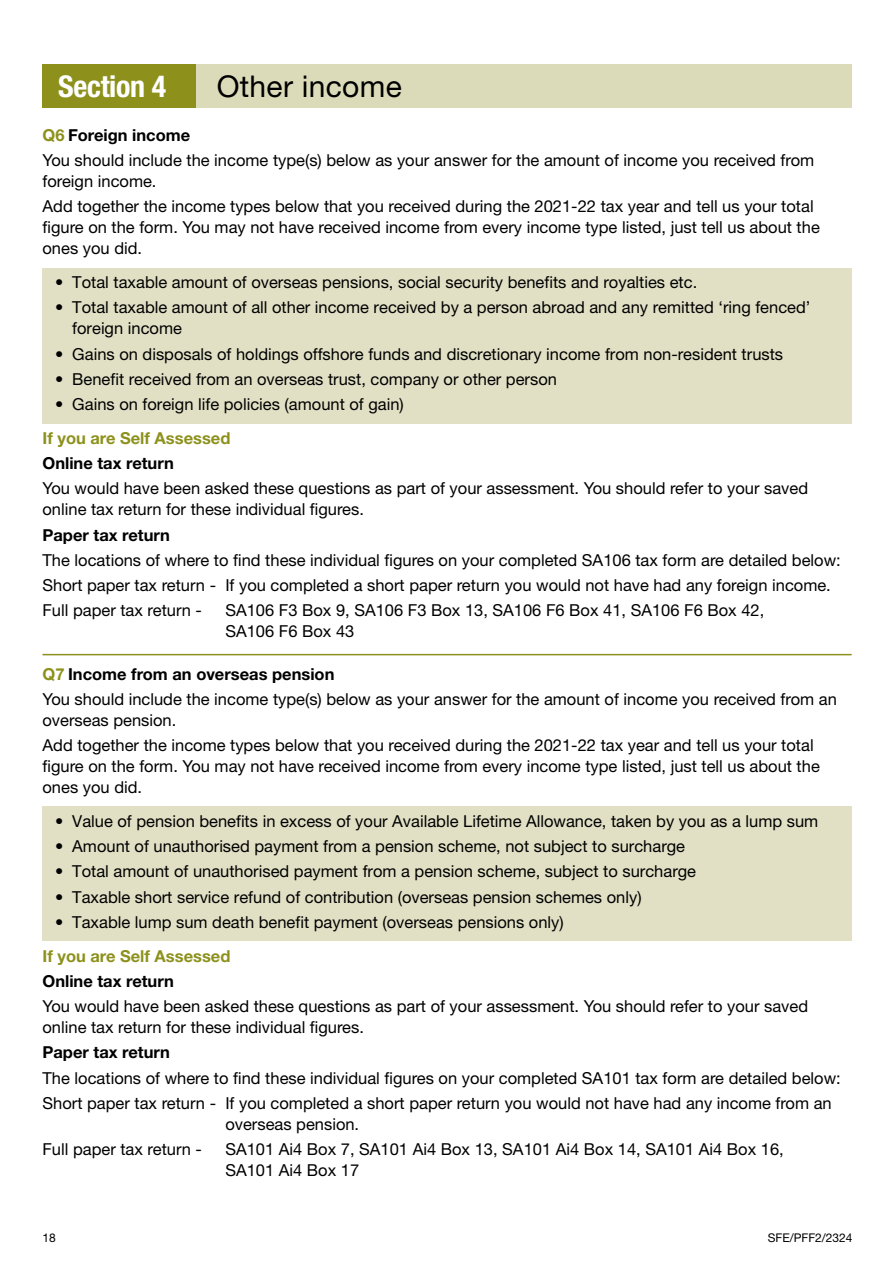
<style>
.page{position:relative;width:893px;height:1263px;background:#fff}
.page>*{position:absolute;margin:0;border:0;box-sizing:border-box;transform-origin:0 0}
.H2_-_Section_Title{font:30px "Helvetica Neue LT Std";letter-spacing:.01em;color:#000}
.H2_-_Section_Title-2{font:700 condensed 30px "Helvetica Neue LT Std";letter-spacing:-.01em;color:#fff}
.Body{font:16.5px/21px "Helvetica Neue LT Std";color:#000}
.Shaded_Bullet_List{font:16.5px/21px "Helvetica Neue LT Std";color:#000}
.Body-2{font:700 16.5px "Helvetica Neue LT Std";color:#000}
.Body_Indent{font:700 16.5px "Helvetica Neue LT Std";color:#000}
.Body-3{font:700 16.5px "Helvetica Neue LT Std";color:#8d911c}
.t1{font:12px "Helvetica Neue LT Std";color:#000}
.s1{color:#8d911c}
</style>
<div class="page">
<div style="left:192px;top:64px;width:660px;height:44px;background:#dcdbb9"></div>
<div style="left:43px;top:64px;width:153px;height:44px;background:#8d911c"></div>
<div style="left:43px;top:268px;width:809px;height:33px;background:#e1e0c5"></div>
<div style="left:43px;top:293px;width:809px;height:54px;background:#e1e0c5"></div>
<div style="left:43px;top:339px;width:809px;height:34px;background:#e1e0c5"></div>
<div style="left:43px;top:364px;width:809px;height:34px;background:#e1e0c5"></div>
<div style="left:43px;top:390px;width:809px;height:33px;background:#e1e0c5"></div>
<div style="left:43px;top:807px;width:809px;height:33px;background:#e1e0c5"></div>
<div style="left:43px;top:832px;width:809px;height:33px;background:#e1e0c5"></div>
<div style="left:43px;top:857px;width:809px;height:34px;background:#e1e0c5"></div>
<div style="left:43px;top:882px;width:809px;height:34px;background:#e1e0c5"></div>
<div style="left:43px;top:908px;width:809px;height:33px;background:#e1e0c5"></div>
<hr style="left:43px;top:654px;width:809px;height:1px;background:#8d911c">
<h2 class="H2_-_Section_Title-2" style="left:58px;top:68px;width:110px">Section 4</h2>
<h2 class="H2_-_Section_Title" style="left:217px;top:69px;width:187px">Other income</h2>
<p class="Body_Indent" style="left:43px;top:125px;width:149px"><span class="s1">Q6</span> Foreign income</p>
<p class="Body" style="left:43px;top:149px;width:773px">You should include the income type(s) below as your answer for the amount of income you received from foreign income.</p>
<p class="Body" style="left:43px;top:196px;width:779px">Add together the income types below that you received during the 2021-22 tax year and tell us your total figure on the form. You may not have received income from every income type listed, just tell us about the ones you did.</p>
<p class="Shaded_Bullet_List" style="left:55px;top:271px;width:643px">• Total taxable amount of overseas pensions, social security benefits and royalties etc.</p>
<p class="Shaded_Bullet_List" style="left:72px;top:297px;width:740px;text-indent:-17px">• Total taxable amount of all other income received by a person abroad and any remitted ‘ring fenced’ foreign income</p>
<p class="Shaded_Bullet_List" style="left:55px;top:343px;width:729px">• Gains on disposals of holdings offshore funds and discretionary income from non-resident trusts</p>
<p class="Shaded_Bullet_List" style="left:55px;top:368px;width:503px">• Benefit received from an overseas trust, company or other person</p>
<p class="Shaded_Bullet_List" style="left:55px;top:393px;width:350px">• Gains on foreign life policies (amount of gain)</p>
<p class="Body-3" style="left:43px;top:428px;width:189px">If you are Self Assessed</p>
<p class="Body-2" style="left:43px;top:453px;width:133px">Online tax return</p>
<p class="Body" style="left:43px;top:478px;width:767px">You would have been asked these questions as part of your assessment. You should refer to your saved online tax return for these individual figures.</p>
<p class="Body-2" style="left:43px;top:524px;width:129px">Paper tax return</p>
<p class="Body" style="left:43px;top:549px;width:800px">The locations of where to find these individual figures on your completed SA106 tax form are detailed below:</p>
<p class="Body" style="left:43px;top:574px;width:790px">Short paper tax return - If you completed a short paper return you would not have had any foreign income.</p>
<p class="Body" style="left:43px;top:600px;width:161px">Full paper tax return -</p>
<p class="Body" style="left:225px;top:600px;width:540px">SA106 F3 Box 9, SA106 F3 Box 13, SA106 F6 Box 41, SA106 F6 Box 42,<br>SA106 F6 Box 43</p>
<p class="Body_Indent" style="left:43px;top:663px;width:293px"><span class="s1">Q7</span> Income from an overseas pension</p>
<p class="Body" style="left:43px;top:688px;width:796px">You should include the income type(s) below as your answer for the amount of income you received from an overseas pension.</p>
<p class="Body" style="left:43px;top:734px;width:779px">Add together the income types below that you received during the 2021-22 tax year and tell us your total figure on the form. You may not have received income from every income type listed, just tell us about the ones you did.</p>
<p class="Shaded_Bullet_List" style="left:55px;top:810px;width:765px">• Value of pension benefits in excess of your Available Lifetime Allowance, taken by you as a lump sum</p>
<p class="Shaded_Bullet_List" style="left:55px;top:835px;width:631px">• Amount of unauthorised payment from a pension scheme, not subject to surcharge</p>
<p class="Shaded_Bullet_List" style="left:55px;top:861px;width:642px">• Total amount of unauthorised payment from a pension scheme, subject to surcharge</p>
<p class="Shaded_Bullet_List" style="left:55px;top:886px;width:588px">• Taxable short service refund of contribution (overseas pension schemes only)</p>
<p class="Shaded_Bullet_List" style="left:55px;top:911px;width:510px">• Taxable lump sum death benefit payment (overseas pensions only)</p>
<p class="Body-3" style="left:43px;top:945px;width:189px">If you are Self Assessed</p>
<p class="Body-2" style="left:43px;top:971px;width:133px">Online tax return</p>
<p class="Body" style="left:43px;top:995px;width:767px">You would have been asked these questions as part of your assessment. You should refer to your saved online tax return for these individual figures.</p>
<p class="Body-2" style="left:43px;top:1042px;width:129px">Paper tax return</p>
<p class="Body" style="left:43px;top:1067px;width:800px">The locations of where to find these individual figures on your completed SA101 tax form are detailed below:</p>
<p class="Body" style="left:225px;top:1092px;width:608px;text-indent:-183px">Short paper tax return - If you completed a short paper return you would not have had any income from an overseas pension.</p>
<p class="Body" style="left:43px;top:1138px;width:161px">Full paper tax return -</p>
<p class="Body" style="left:225px;top:1138px;width:560px">SA101 Ai4 Box 7, SA101 Ai4 Box 13, SA101 Ai4 Box 14, SA101 Ai4 Box 16,<br>SA101 Ai4 Box 17</p>
<p class="t1" style="left:42px;top:1231px;width:15px">18</p>
<p class="t1" style="left:768px;top:1230px;width:86px">SFE/PFF2/2324</p>
</div>
